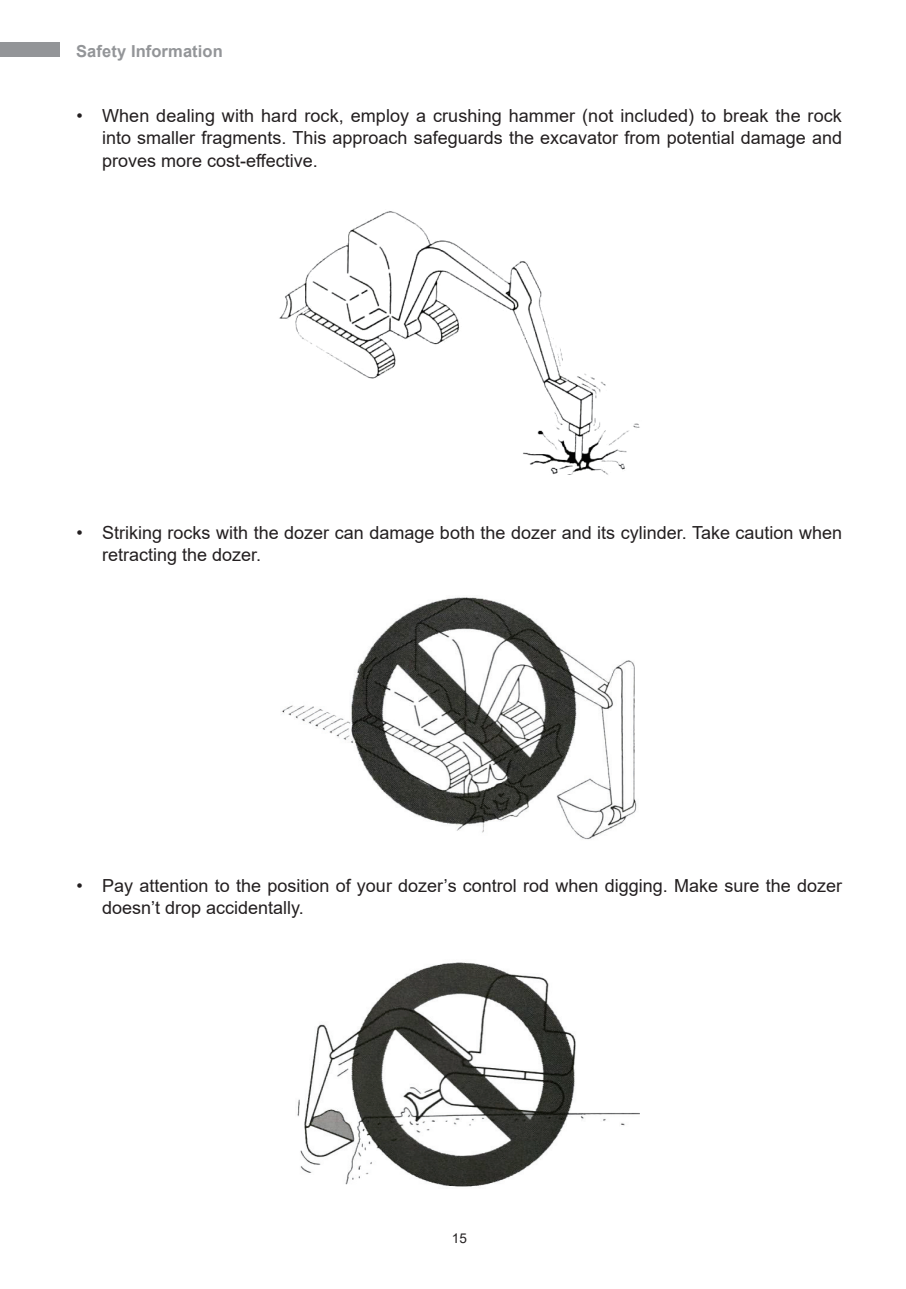
<style>
.page{position:relative;width:906px;height:1289px;background:#fff}
.page>*{position:absolute;margin:0;border:0;box-sizing:border-box;transform-origin:0 0}
.t1{font:18px/22.5px "Arial";color:#231f20}
.t2{font:700 16.5px "Arial";letter-spacing:.005em;color:#939598}
.t3{font:13.5px "Arial";color:#231f20}
</style>
<div class="page">
<div style="left:0;top:43px;width:60px;height:14px;background:#939598"></div>
<img style="left:279px;top:211px;width:361px;height:264px">
<img style="left:281px;top:597px;width:356px;height:243px">
<img style="left:297px;top:962px;width:343px;height:225px">
<p class="t2" style="left:76px;top:40px;width:148px">Safety Information</p>
<p class="t1" style="left:102px;top:104px;width:741px;text-align:justify;text-indent:-26px">• When dealing with hard rock, employ a crushing hammer (not included) to break the rock into smaller fragments. This approach safeguards the excavator from potential damage and proves more cost-effective.</p>
<p class="t1" style="left:102px;top:521px;width:741px;text-indent:-26px">• Striking rocks with the dozer can damage both the dozer and its cylinder. Take caution when retracting the dozer.</p>
<p class="t1" style="left:102px;top:874px;width:741px;text-indent:-26px">• Pay attention to the position of your dozer’s control rod when digging. Make sure the dozer doesn’t drop accidentally.</p>
<p class="t3" style="left:452px;top:1228px;width:17px">15</p>
</div>
